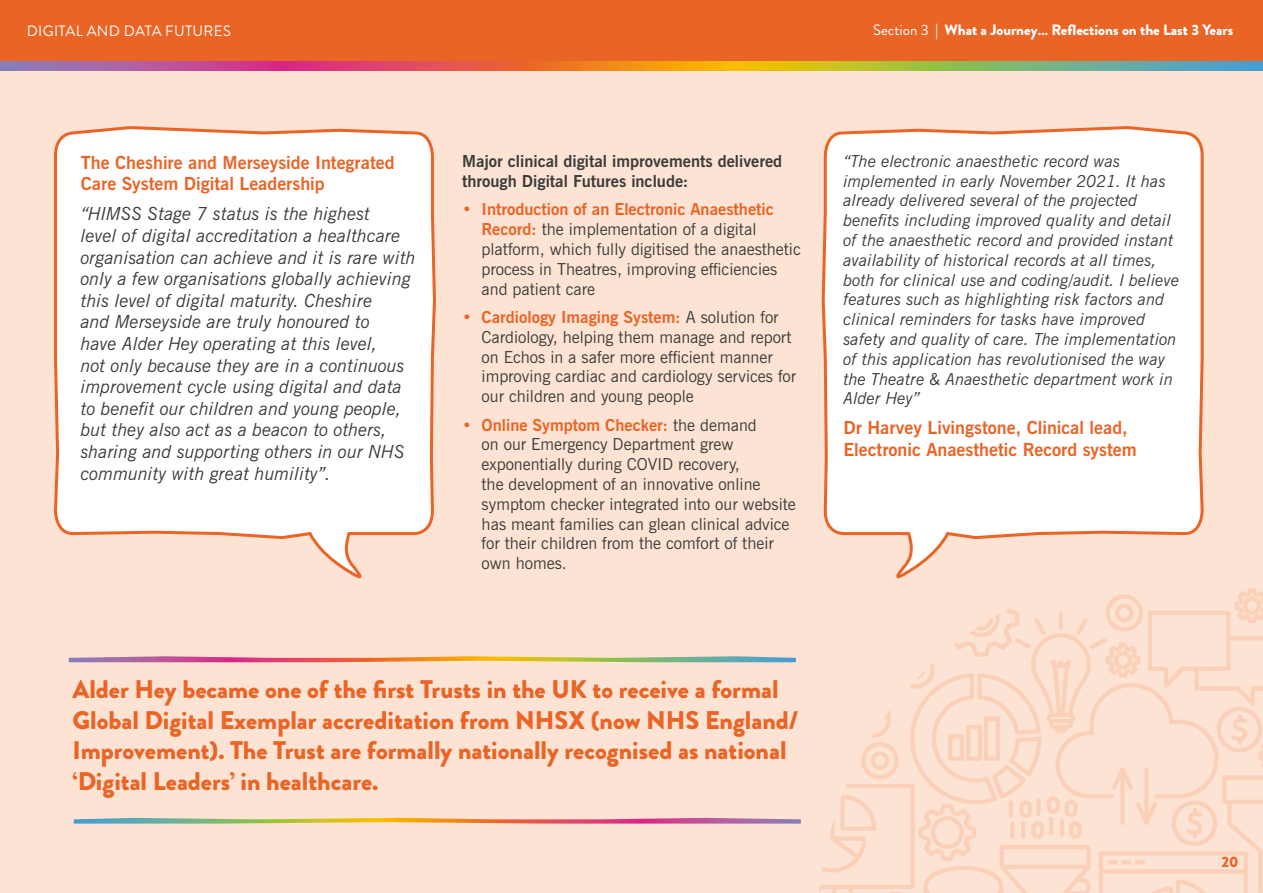
<style>
.page{position:relative;width:1263px;height:893px;background:#fde3d3}
.page>*{position:absolute;margin:0;border:0;box-sizing:border-box;transform-origin:0 0}
.t1{font:900 25.5px/30.6px "Brandon Grotesque";color:#ea6426}
.t2{font:italic 18px/21.6px "News Gothic BT";color:#3c3c3b}
.t3{font:700 18px/21.6px "News Gothic BT";color:#ea6426}
.t4{font:16.5px/19.8px "News Gothic BT";color:#3c3c3b}
.t5{font:italic 16.5px/19.8px "News Gothic BT";color:#3c3c3b}
.t6{font:700 16.5px/19.8px "News Gothic BT";color:#3c3c3b}
.t7{font:900 15px "Brandon Grotesque";color:#fff}
.t8{font:15px "Brandon Grotesque";letter-spacing:.02em;color:#fff}
.t9{font:900 15px "Brandon Grotesque";color:#ea6426}
.s1{font-weight:400}
.s2{font-weight:700;color:#ea6426}
</style>
<div class="page">
<div style="left:0;top:0;width:1263px;height:62px;background:#ea6426"></div>
<svg style="left:0;top:62px;width:1263px;height:8px"></svg>
<svg style="left:54px;top:126px;width:382px;height:537px"></svg>
<svg style="left:821px;top:126px;width:383px;height:441px"></svg>
<svg style="left:69px;top:656px;width:727px;height:6px"></svg>
<svg style="left:74px;top:818px;width:727px;height:6px"></svg>
<svg style="left:819px;top:567px;width:444px;height:326px"></svg>
<p class="t8" style="left:27px;top:21px;width:206px">DIGITAL AND DATA FUTURES</p>
<p class="t7" style="left:873px;top:19px;width:362px"><span class="s1">Section 3</span> | What a Journey… Reflections on the Last 3 Years</p>
<p class="t3" style="left:81px;top:151px;width:315px">The Cheshire and Merseyside Integrated<br>Care System Digital Leadership</p>
<p class="t2" style="left:81px;top:203px;width:337px">“HIMSS Stage 7 status is the highest<br>level of digital accreditation a healthcare organisation can achieve and it is rare with only a few organisations globally achieving this level of digital maturity. Cheshire<br>and Merseyside are truly honoured to<br>have Alder Hey operating at this level,<br>not only because they are in a continuous improvement cycle using digital and data to benefit our children and young people, but they also act as a beacon to others, sharing and supporting others in our NHS community with great humility”.</p>
<p class="t6" style="left:462px;top:151px;width:322px">Major clinical digital improvements delivered through Digital Futures include:</p>
<p class="t4" style="left:482px;top:200px;width:321px;text-indent:-20px"><span class="s2">• Introduction of an Electronic Anaesthetic Record:</span> the implementation of a digital platform, which fully digitised the anaesthetic process in Theatres, improving efficiencies and patient care</p>
<p class="t4" style="left:482px;top:307px;width:316px;text-indent:-20px"><span class="s2">• Cardiology Imaging System:</span> A solution for Cardiology, helping them manage and report on Echos in a safer more efficient manner improving cardiac and cardiology services for our children and young people</p>
<p class="t4" style="left:482px;top:415px;width:316px;text-indent:-20px"><span class="s2">• Online Symptom Checker:</span> the demand<br>on our Emergency Department grew exponentially during COVID recovery,<br>the development of an innovative online symptom checker integrated into our website has meant families can glean clinical advice for their children from the comfort of their own homes.</p>
<p class="t5" style="left:843px;top:151px;width:338px">“The electronic anaesthetic record was implemented in early November 2021. It has already delivered several of the projected benefits including improved quality and detail of the anaesthetic record and provided instant availability of historical records at all times, both for clinical use and coding/audit. I believe features such as highlighting risk factors and clinical reminders for tasks have improved safety and quality of care. The implementation of this application has revolutionised the way the Theatre &amp; Anaesthetic department work in Alder Hey”</p>
<p class="t3" style="left:843px;top:417px;width:295px">Dr Harvey Livingstone, Clinical lead,<br>Electronic Anaesthetic Record system</p>
<p class="t1" style="left:73px;top:674px;width:727px">Alder Hey became one of the first Trusts in the UK to receive a formal Global Digital Exemplar accreditation from NHSX (now NHS England/ Improvement). The Trust are formally nationally recognised as national ‘Digital Leaders’ in healthcare.</p>
<p class="t9" style="left:1221px;top:851px;width:19px">20</p>
</div>
